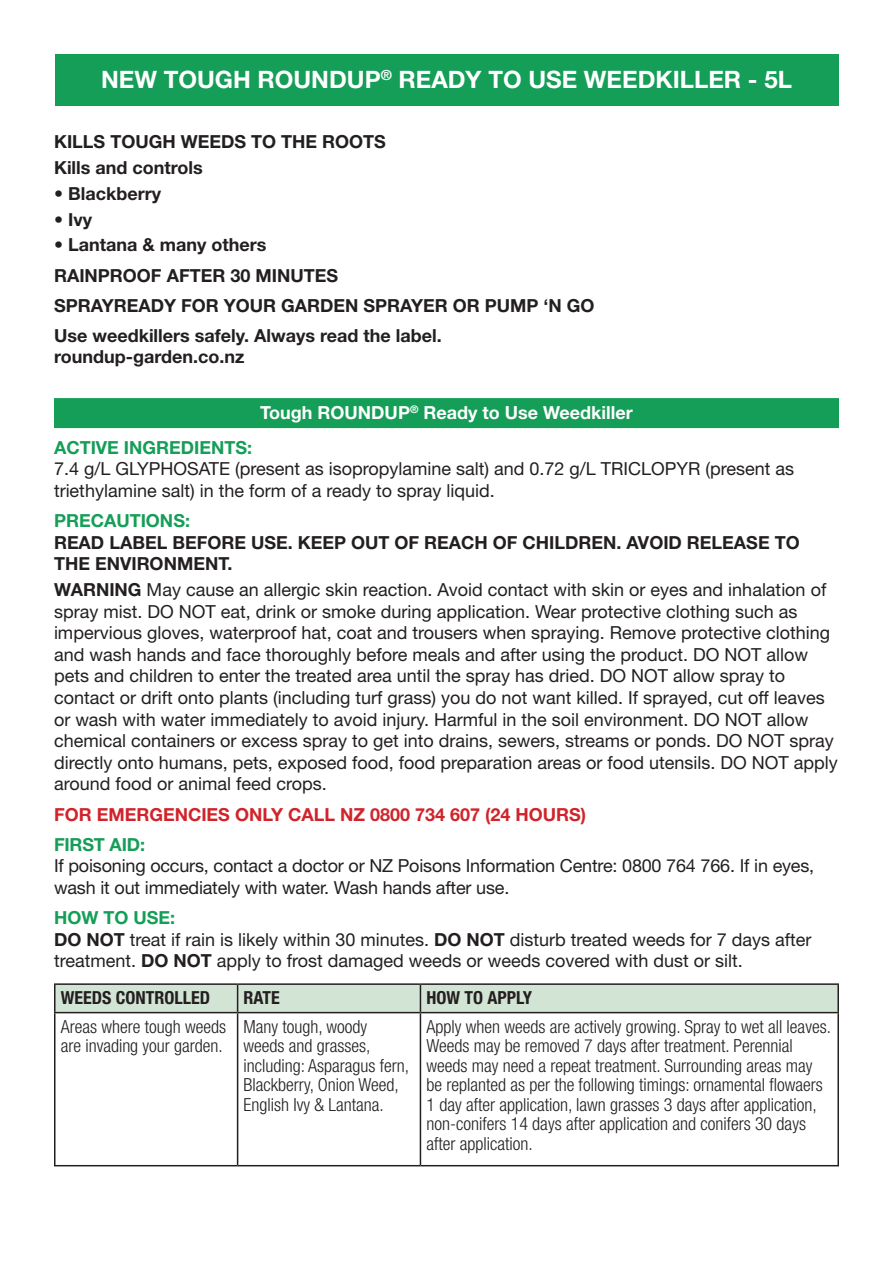
<style>
.page{position:relative;width:893px;height:1263px;background:#fff}
.page>*{position:absolute;margin:0;border:0;box-sizing:border-box;transform-origin:0 0}
.t1{font:700 24px "Helvetica Neue";color:#fff}
.t2{font:18px/21.6px "Helvetica Neue";color:#231f20}
.t3{font:300 condensed 18px/19.5px "Helvetica Neue";color:#231f20}
.t4{font:700 18px/30.2px "Helvetica Neue";color:#231f20}
.t5{font:700 18px "Helvetica Neue";color:#d1232a}
.t6{font:700 18px "Helvetica Neue";color:#159e57}
.t7{font:700 18px "Helvetica Neue";color:#fff}
.t8{font:700 condensed 18px "Helvetica Neue";color:#231f20}
.s1{font-weight:700}
.s2{font-weight:700;color:#159e57}
</style>
<div class="page">
<div style="left:55px;top:55px;width:783px;height:51px;background:#159e57"></div>
<div style="left:54px;top:398px;width:785px;height:30px;background:#159e57"></div>
<hr style="left:54px;top:983px;width:184px;height:2px;background:#231f20">
<hr style="left:54px;top:985px;width:2px;height:27px;background:#231f20">
<hr style="left:238px;top:983px;width:182px;height:2px;background:#231f20">
<hr style="left:420px;top:983px;width:419px;height:2px;background:#231f20">
<svg style="left:55px;top:984px;width:783px;height:28px;background:#cadbcc"></svg>
<hr style="left:837px;top:985px;width:2px;height:27px;background:#231f20">
<hr style="left:54px;top:1012px;width:184px;height:1px;background:#231f20">
<hr style="left:54px;top:1013px;width:2px;height:152px;background:#231f20">
<hr style="left:238px;top:1012px;width:182px;height:1px;background:#231f20">
<hr style="left:237px;top:1013px;width:1px;height:152px;background:#231f20">
<hr style="left:420px;top:1012px;width:419px;height:1px;background:#231f20">
<hr style="left:420px;top:1013px;width:1px;height:152px;background:#231f20">
<hr style="left:837px;top:1013px;width:2px;height:152px;background:#231f20">
<hr style="left:54px;top:1165px;width:184px;height:1px;background:#231f20">
<hr style="left:238px;top:1165px;width:182px;height:1px;background:#231f20">
<hr style="left:420px;top:1165px;width:419px;height:1px;background:#231f20">
<h1 class="t1" style="left:101px;top:64px;width:692px">NEW TOUGH ROUNDUP<sup>®</sup> READY TO USE WEEDKILLER - 5L</h1>
<p class="t4" style="left:54px;top:128px;width:333px;line-height:25.8px">KILLS TOUGH WEEDS TO THE ROOTS<br>Kills and controls</p>
<p class="t4" style="left:54px;top:178px;width:109px">• Blackberry</p>
<p class="t4" style="left:54px;top:204px;width:40px">• Ivy</p>
<p class="t4" style="left:54px;top:230px;width:542px">• Lantana &amp; many others<br>RAINPROOF AFTER 30 MINUTES<br>SPRAYREADY FOR YOUR GARDEN SPRAYER OR PUMP ‘N GO Use weedkillers safely. Always read the label.</p>
<p class="t4" style="left:54px;top:341px;width:192px">roundup-garden.co.nz</p>
<p class="t7" style="left:260px;top:402px;width:374px">Tough ROUNDUP<sup>®</sup> Ready to Use Weedkiller</p>
<p class="t6" style="left:54px;top:436px;width:200px">ACTIVE INGREDIENTS:</p>
<p class="t2" style="left:54px;top:458px;width:742px">7.4 g/L GLYPHOSATE (present as isopropylamine salt) and 0.72 g/L TRICLOPYR (present as triethylamine salt) in the form of a ready to spray liquid.</p>
<p class="t6" style="left:54px;top:509px;width:138px">PRECAUTIONS:</p>
<p class="t4" style="left:54px;top:531px;width:747px;line-height:21.6px">READ LABEL BEFORE USE. KEEP OUT OF REACH OF CHILDREN. AVOID RELEASE TO<br>THE ENVIRONMENT.</p>
<p class="t2" style="left:54px;top:579px;width:785px"><span class="s1">WARNING</span> May cause an allergic skin reaction. Avoid contact with skin or eyes and inhalation of spray mist. DO NOT eat, drink or smoke during application. Wear protective clothing such as impervious gloves, waterproof hat, coat and trousers when spraying. Remove protective clothing and wash hands and face thoroughly before meals and after using the product. DO NOT allow pets and children to enter the treated area until the spray has dried. DO NOT allow spray to contact or drift onto plants (including turf grass) you do not want killed. If sprayed, cut off leaves or wash with water immediately to avoid injury. Harmful in the soil environment. DO NOT allow chemical containers or excess spray to get into drains, sewers, streams or ponds. DO NOT spray directly onto humans, pets, exposed food, food preparation areas or food utensils. DO NOT apply around food or animal feed crops.</p>
<p class="t5" style="left:54px;top:803px;width:534px">FOR EMERGENCIES ONLY CALL NZ 0800 734 607 (24 HOURS)</p>
<p class="t6" style="left:54px;top:833px;width:93px">FIRST AID:</p>
<p class="t2" style="left:54px;top:855px;width:762px">If poisoning occurs, contact a doctor or NZ Poisons Information Centre: 0800 764 766. If in eyes, wash it out immediately with water. Wash hands after use.</p>
<p class="t2" style="left:54px;top:906px;width:759px"><span class="s2">HOW TO USE:<br></span><span class="s1">DO NOT</span> treat if rain is likely within 30 minutes. <span class="s1">DO NOT</span> disturb treated weeds for 7 days after treatment. <span class="s1">DO NOT</span> apply to frost damaged weeds or weeds covered with dust or silt.</p>
<p class="t8" style="left:61px;top:987px;width:151px">WEEDS CONTROLLED</p>
<p class="t8" style="left:244px;top:987px;width:38px">RATE</p>
<p class="t8" style="left:426px;top:987px;width:107px">HOW TO APPLY</p>
<p class="t3" style="left:61px;top:1017px;width:167px">Areas where tough weeds are invading your garden.</p>
<p class="t3" style="left:244px;top:1017px;width:167px">Many tough, woody weeds and grasses, including: Asparagus fern,<br>Blackberry, Onion Weed,<br>English Ivy &amp; Lantana.</p>
<p class="t3" style="left:426px;top:1017px;width:406px">Apply when weeds are actively growing. Spray to wet all leaves.<br>Weeds may be removed 7 days after treatment. Perennial weeds may need a repeat treatment. Surrounding areas may be replanted as per the following timings: ornamental flowaers 1 day after application, lawn grasses 3 days after application, non-conifers 14 days after application and conifers 30 days after application.</p>
</div>
